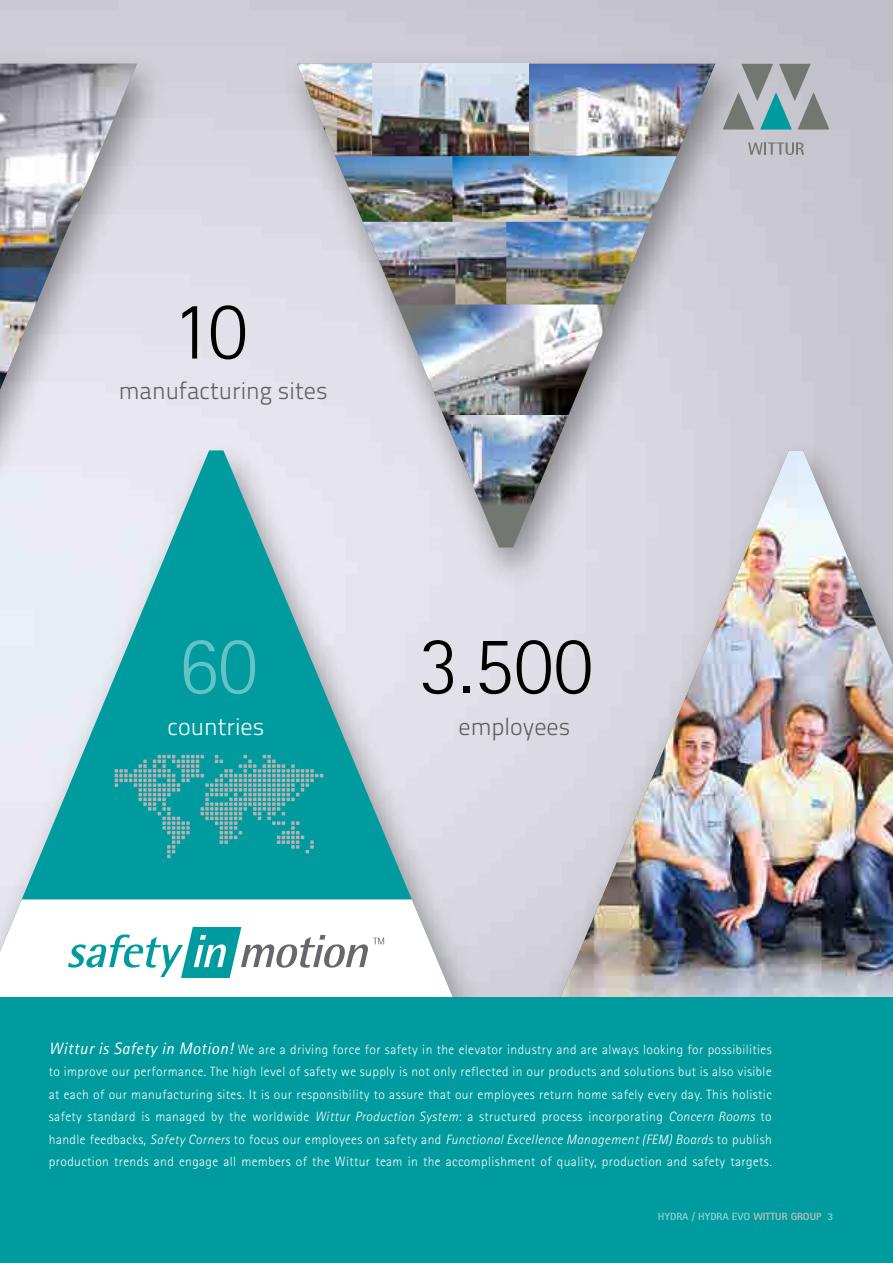
<style>
.page{position:relative;width:893px;height:1263px;background:#fff}
.page>*{position:absolute;margin:0;border:0;box-sizing:border-box;transform-origin:0 0}
.t1{font:300 82.5px "Rotis Sans Serif";color:#000}
.t2{font:300 82.5px "Rotis Sans Serif";color:#65c2c6}
.t3{font:300 24px "Titillium Text 22 L";color:#5f5e5e}
.t4{font:300 24px "Titillium Text 22 L";color:#fff}
.t5{font:300 13.5px/22.5px "Rotis Sans Serif";letter-spacing:.03em;color:#fff;text-align:justify}
.t6{font:800 10.5px "Rotis Sans Serif";color:#88cdd0}
.s1{font-weight:400;font-style:italic;font-size:16.5px}
.s2{font-style:italic}
.s3{color:#babdbb}
</style>
<div class="page">
<img style="left:0;top:0;width:893px;height:998px">
<div style="left:0;top:439px;width:486px;height:603px;background:#000;opacity:.4"></div>
<svg style="left:0;top:450px;width:453px;height:548px;background:#6cbdc3"></svg>
<div style="left:542px;top:439px;width:351px;height:603px;background:#000;opacity:.4"></div>
<img style="left:560px;top:450px;width:333px;height:548px">
<div style="left:279px;top:51px;width:469px;height:539px;background:#000;opacity:.4"></div>
<svg style="left:297px;top:156px;width:418px;height:391px;background:#d7d6de"></svg>
<img style="left:434px;top:415px;width:160px;height:90px">
<img style="left:412px;top:304px;width:206px;height:111px">
<img style="left:361px;top:222px;width:145px;height:82px">
<img style="left:297px;top:64px;width:418px;height:92px">
<img style="left:335px;top:156px;width:342px;height:66px">
<img style="left:506px;top:222px;width:143px;height:82px">
<div style="left:0;top:998px;width:893px;height:265px;background:#009b9f"></div>
<svg style="left:115px;top:755px;width:208px;height:103px;background:#28a0a3"></svg>
<svg style="left:0;top:899px;width:453px;height:98px"></svg>
<div style="left:0;top:51px;width:169px;height:539px;background:#000;opacity:.4"></div>
<img style="left:0;top:64px;width:137px;height:326px">
<svg style="left:723px;top:64px;width:106px;height:66px;background:#97a6a9"></svg>
<svg style="left:748px;top:142px;width:56px;height:13px"></svg>
<p class="t1" style="left:171px;top:283px;width:78px">10</p>
<p class="t3" style="left:119px;top:373px;width:210px">manufacturing sites</p>
<p class="t2" style="left:178px;top:618px;width:81px">60</p>
<p class="t4" style="left:168px;top:709px;width:98px">countries</p>
<p class="t1" style="left:419px;top:618px;width:175px">3.500</p>
<p class="t3" style="left:459px;top:709px;width:113px">employees</p>
<p class="t5" style="left:49px;top:1038px;width:724px"><span class="s1">Wittur is Safety in Motion!</span> We are a driving force for safety in the elevator industry and are always looking for possibilities to improve our performance. The high level of safety we supply is not only reflected in our products and solutions but is also visible at each of our manufacturing sites. It is our responsibility to assure that our employees return home safely every day. This holistic safety standard is managed by the worldwide <span class="s2">Wittur Production System</span>: a structured process incorporating <span class="s2">Concern Rooms</span> to handle feedbacks, <span class="s2">Safety Corners</span> to focus our employees on safety and <span class="s2">Functional Excellence Management (FEM) Boards</span> to publish production trends and engage all members of the Wittur team in the accomplishment of quality, production and safety targets.</p>
<p class="t6" style="left:658px;top:1210px;width:177px">HYDRA / HYDRA EVO <span class="s3">WITTUR GROUP</span> 3</p>
</div>
